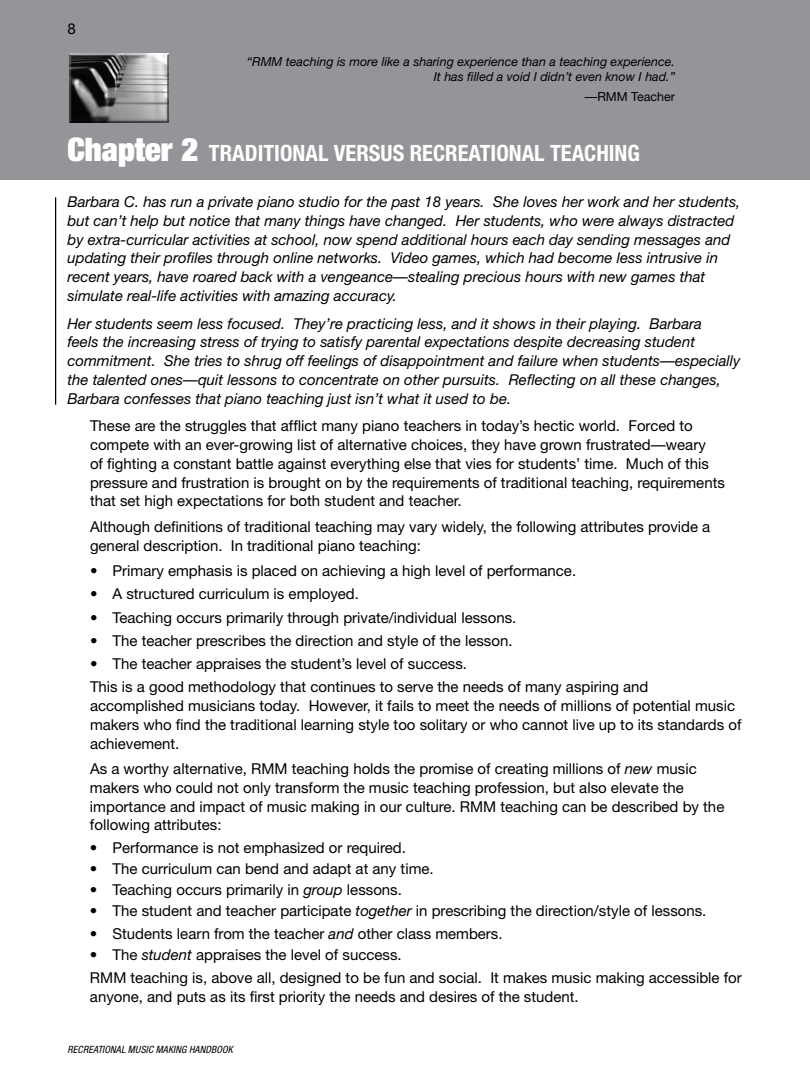
<style>
.page{position:relative;width:810px;height:1080px;background:#fff}
.page>*{position:absolute;margin:0;border:0;box-sizing:border-box;transform-origin:0 0}
.t1{font:700 condensed 22.5px "Helvetica Neue";color:#fff}
.t2{font:15px/18.8px "Helvetica Neue";color:#000}
.t3{font:italic 15px/18.8px "Helvetica Neue";color:#000}
.t4{font:italic 12.5px/15px "Helvetica Neue";color:#000;text-align:right}
.t5{font:12.5px "Helvetica Neue";color:#000}
.t6{font:italic condensed 10px "Helvetica Neue";letter-spacing:.02em;color:#000}
.s1{font-weight:900;font-stretch:expanded;font-size:32.5px}
.s2{font-style:italic}
</style>
<div class="page">
<div style="left:0;top:0;width:810px;height:180px;background:#939598"></div>
<img style="left:69px;top:54px;width:99px;height:69px">
<hr style="left:55px;top:197px;width:1px;height:208px;background:#000">
<p class="t4" style="left:247px;top:54px;width:430px">“RMM teaching is more like a sharing experience than a teaching experience.<br>It has filled a void I didn’t even know I had.”</p>
<p class="t5" style="left:585px;top:89px;width:92px">—RMM Teacher</p>
<h1 class="t1" style="left:68px;top:140px;width:574px"><span class="s1">Chapter 2</span> TRADITIONAL VERSUS RECREATIONAL TEACHING</h1>
<p class="t3" style="left:68px;top:192px;width:674px">Barbara C. has run a private piano studio for the past 18 years. She loves her work and her students, but can’t help but notice that many things have changed. Her students, who were always distracted by extra-curricular activities at school, now spend additional hours each day sending messages and updating their profiles through online networks. Video games, which had become less intrusive in recent years, have roared back with a vengeance—stealing precious hours with new games that simulate real-life activities with amazing accuracy.</p>
<p class="t3" style="left:68px;top:314px;width:674px">Her students seem less focused. They’re practicing less, and it shows in their playing. Barbara<br>feels the increasing stress of trying to satisfy parental expectations despite decreasing student commitment. She tries to shrug off feelings of disappointment and failure when students—especially the talented ones—quit lessons to concentrate on other pursuits. Reflecting on all these changes, Barbara confesses that piano teaching just isn’t what it used to be.</p>
<p class="t2" style="left:90px;top:416px;width:636px">These are the struggles that afflict many piano teachers in today’s hectic world. Forced to compete with an ever-growing list of alternative choices, they have grown frustrated—weary<br>of fighting a constant battle against everything else that vies for students’ time. Much of this pressure and frustration is brought on by the requirements of traditional teaching, requirements that set high expectations for both student and teacher.</p>
<p class="t2" style="left:90px;top:517px;width:622px">Although definitions of traditional teaching may vary widely, the following attributes provide a general description. In traditional piano teaching:</p>
<p class="t2" style="left:90px;top:561px;width:488px">• Primary emphasis is placed on achieving a high level of performance.</p>
<p class="t2" style="left:90px;top:584px;width:270px">• A structured curriculum is employed.</p>
<p class="t2" style="left:90px;top:608px;width:428px">• Teaching occurs primarily through private/individual lessons.</p>
<p class="t2" style="left:90px;top:631px;width:424px">• The teacher prescribes the direction and style of the lesson.</p>
<p class="t2" style="left:90px;top:652px;width:560px;line-height:23.2px">• The teacher appraises the student’s level of success.<br>This is a good methodology that continues to serve the needs of many aspiring and</p>
<p class="t2" style="left:90px;top:696px;width:653px">accomplished musicians today. However, it fails to meet the needs of millions of potential music makers who find the traditional learning style too solitary or who cannot live up to its standards of achievement.</p>
<p class="t2" style="left:90px;top:759px;width:636px">As a worthy alternative, RMM teaching holds the promise of creating millions of <span class="s2">new</span> music makers who could not only transform the music teaching profession, but also elevate the importance and impact of music making in our culture. RMM teaching can be described by the following attributes:</p>
<p class="t2" style="left:90px;top:838px;width:317px">• Performance is not emphasized or required.</p>
<p class="t2" style="left:90px;top:859px;width:345px">• The curriculum can bend and adapt at any time.</p>
<p class="t2" style="left:90px;top:880px;width:313px">• Teaching occurs primarily in <span class="s2">group</span> lessons.</p>
<p class="t2" style="left:90px;top:901px;width:618px">• The student and teacher participate <span class="s2">together</span> in prescribing the direction/style of lessons.</p>
<p class="t2" style="left:90px;top:924px;width:414px">• Students learn from the teacher <span class="s2">and</span> other class members.</p>
<p class="t2" style="left:90px;top:942px;width:653px;line-height:23.2px">• The <span class="s2">student</span> appraises the level of success.<br>RMM teaching is, above all, designed to be fun and social. It makes music making accessible for</p>
<p class="t2" style="left:90px;top:987px;width:490px">anyone, and puts as its first priority the needs and desires of the student.</p>
<p class="t6" style="left:68px;top:1044px;width:167px">RECREATIONAL MUSIC MAKING HANDBOOK</p>
</div>
